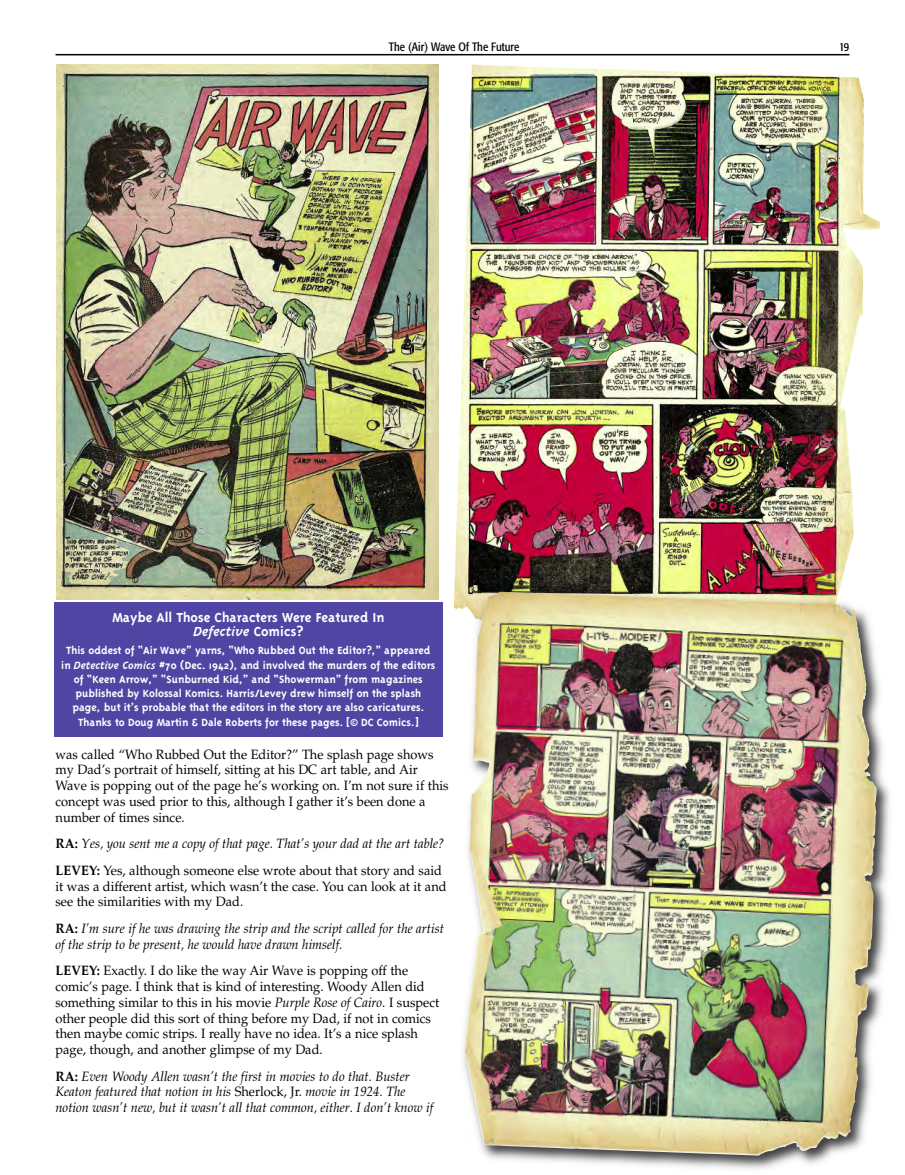
<style>
.page{position:relative;width:905px;height:1175px;background:#fff}
.page>*{position:absolute;margin:0;border:0;box-sizing:border-box;transform-origin:0 0}
.t1{font:700 15px/14.2px "Triplex";color:#fff;text-align:center}
.t2{font:13.5px/15.8px "Palatino";color:#000;scale:.95 1}
.t3{font:italic 13.5px/15.8px "Palatino";color:#000;scale:.95 1}
.t4{font:700 12px/14.2px "Triplex";color:#fff;text-align:center}
.t5{font:condensed 12px "Formata";color:#000}
.s1{font-style:italic}
.s2{font-weight:700;font-style:normal}
.s3{font-style:normal}
.s4{font-weight:700}
</style>
<div class="page">
<img style="left:57px;top:64px;width:382px;height:535px">
<img style="left:454px;top:64px;width:426px;height:533px">
<img style="left:453px;top:597px;width:437px;height:572px">
<img style="left:471px;top:578px;width:366px;height:13px">
<img style="left:464px;top:591px;width:405px;height:564px">
<div style="left:54px;top:602px;width:389px;height:134px;background:#5145a3"></div>
<hr style="left:56px;top:54px;width:793px;height:1px;background:#000">
<p class="t5" style="left:389px;top:40px;width:132px">The (Air) Wave Of The Future</p>
<p class="t5" style="left:839px;top:40px;width:12px">19</p>
<p class="t1" style="left:112px;top:609px;width:273px">Maybe All Those Characters Were Featured In<br><span class="s1">Defective</span> Comics?</p>
<p class="t4" style="left:61px;top:643px;width:376px">This oddest of “Air Wave” yarns, “Who Rubbed Out the Editor?,” appeared in <span class="s1">Detective Comics</span> #70 (Dec. 1942), and involved the murders of the editors of “Keen Arrow,” “Sunburned Kid,” and “Showerman” from magazines published by Kolossal Komics. Harris/Levey drew himself on the splash page, but it’s probable that the editors in the story are also caricatures.<br>Thanks to Doug Martin &amp; Dale Roberts for these pages. [© DC Comics.]</p>
<p class="t2" style="left:56px;top:747px;width:415px">was called “Who Rubbed Out the Editor?” The splash page shows my Dad’s portrait of himself, sitting at his DC art table, and Air Wave is popping out of the page he’s working on. I’m not sure if this concept was used prior to this, although I gather it’s been done a number of times since.</p>
<p class="t3" style="left:56px;top:830px;width:411px;line-height:26.5px"><span class="s2">RA:</span> Yes, you sent me a copy of that page. That’s your dad at the art table?<br><span class="s2">LEVEY:</span> <span class="s3">Yes, although someone else wrote about that story and said</span></p>
<p class="t2" style="left:56px;top:879px;width:413px">it was a different artist, which wasn’t the case. You can look at it and see the similarities with my Dad.</p>
<p class="t3" style="left:56px;top:920px;width:410px"><span class="s2">RA:</span> I’m sure if he was drawing the strip and the script called for the artist of the strip to be present, he would have drawn himself.</p>
<p class="t2" style="left:56px;top:964px;width:405px"><span class="s4">LEVEY:</span> Exactly. I do like the way Air Wave is popping off the comic’s page. I think that is kind of interesting. Woody Allen did something similar to this in his movie <span class="s1">Purple Rose of Cairo</span>. I suspect other people did this sort of thing before my Dad, if not in comics then maybe comic strips. I really have no idea. It’s a nice splash page, though, and another glimpse of my Dad.</p>
<p class="t3" style="left:56px;top:1068px;width:399px"><span class="s2">RA:</span> Even Woody Allen wasn’t the first in movies to do that. Buster<br>Keaton featured that notion in his <span class="s3">Sherlock, Jr.</span> movie in 1924. The notion wasn’t new, but it wasn’t all that common, either. I don’t know if</p>
</div>
